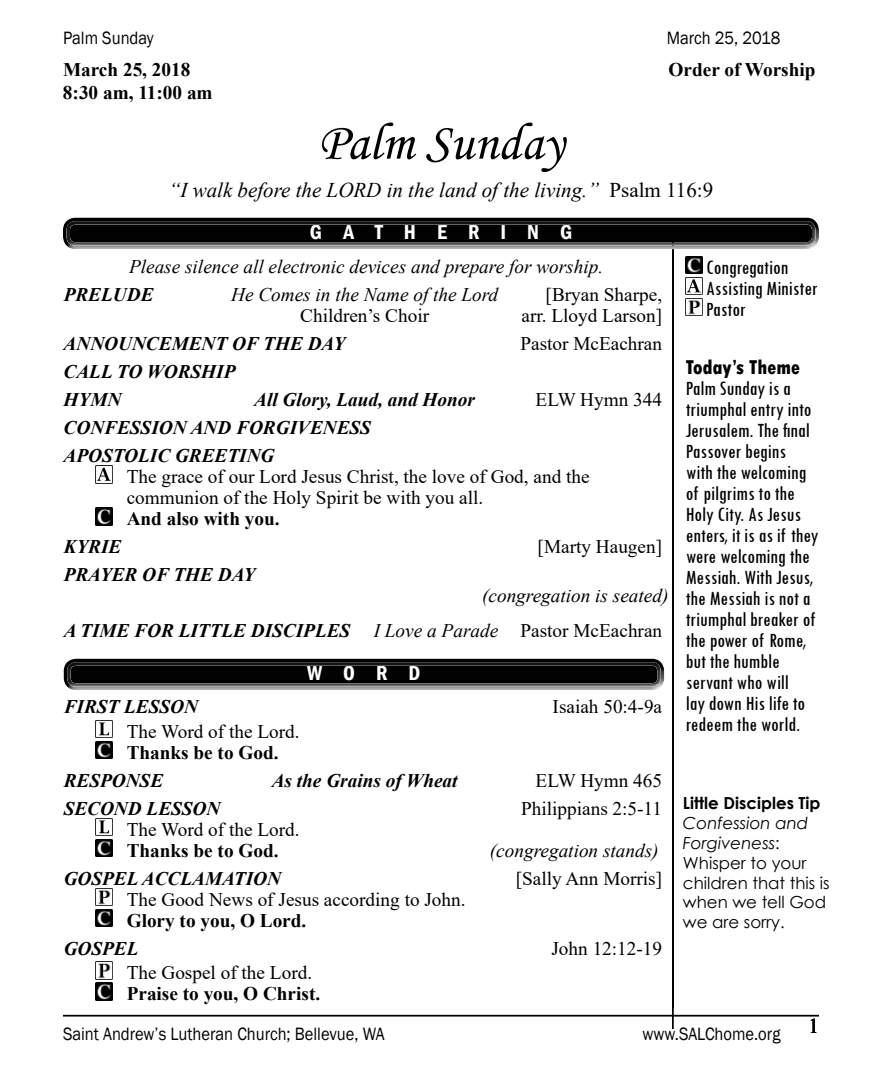
<style>
.page{position:relative;width:882px;height:1071px;background:#fff}
.page>*{position:absolute;margin:0;border:0;box-sizing:border-box;transform-origin:0 0}
.t1{font:52.5px "Monotype Corsiva";color:#000}
.t2{font:condensed 21px/21px "Tw Cen";color:#000}
.t3{font:italic 21px "Times New Roman";color:#000}
.t4{font:600 condensed 21px "Franklin Gothic";letter-spacing:1em;color:#fff}
.t5{font:800 condensed 21px "Tw Cen";color:#000}
.t6{font:21px "Times New Roman";color:#000}
.t7{font:19.25px/21px "Times New Roman";color:#000}
.t8{font:italic 700 19.25px/28px "Times New Roman";color:#000}
.t9{font:italic 19.25px/35px "Times New Roman";color:#000}
.t10{font:700 19.25px "Times New Roman";color:#000}
.t11{font:18.38px "Franklin Gothic";color:#000;scale:.9 1}
.t12{font:16.62px/19.9px "Century Gothic";color:#000}
.t13{font:700 16.62px "Century Gothic";color:#000}
.s1{font-style:normal}
.s2{font-weight:700}
.s3{font-style:italic}
</style>
<div class="page">
<hr style="left:672px;top:63px;width:2px;height:945px;background:#000">
<div style="left:669px;top:0;width:6px;height:228px;background:#fff"></div>
<svg style="left:70px;top:248px;width:741px;height:2px"></svg>
<div style="left:55px;top:210px;width:768px;height:38px;background:#000;opacity:.75"></div>
<hr style="left:63px;top:1015px;width:756px;height:2px;background:#000">
<img style="left:95px;top:466px;width:18px;height:17px">
<img style="left:95px;top:508px;width:18px;height:17px">
<svg style="left:69px;top:688px;width:589px;height:2px"></svg>
<div style="left:62px;top:651px;width:604px;height:37px;background:#000;opacity:.75"></div>
<img style="left:95px;top:720px;width:18px;height:18px">
<img style="left:95px;top:741px;width:18px;height:18px">
<img style="left:95px;top:818px;width:18px;height:18px">
<img style="left:95px;top:839px;width:18px;height:18px">
<img style="left:95px;top:888px;width:18px;height:18px">
<img style="left:95px;top:909px;width:18px;height:18px">
<img style="left:95px;top:962px;width:18px;height:17px">
<img style="left:95px;top:983px;width:18px;height:17px">
<img style="left:685px;top:256px;width:18px;height:18px">
<img style="left:685px;top:277px;width:18px;height:18px">
<img style="left:685px;top:298px;width:18px;height:18px">
<hr style="left:672px;top:974px;width:2px;height:55px;background:#000">
<p class="t11" style="left:63px;top:27px;width:102px">Palm Sunday</p>
<p class="t11" style="left:667px;top:27px;width:128px">March 25, 2018</p>
<p class="t10" style="left:63px;top:56px;width:129px">March 25, 2018</p>
<p class="t10" style="left:669px;top:56px;width:148px">Order of Worship</p>
<p class="t10" style="left:63px;top:79px;width:151px">8:30 am, 11:00 am</p>
<h1 class="t1" style="left:318px;top:111px;width:247px">Palm Sunday</h1>
<p class="t3" style="left:169px;top:175px;width:546px">“I walk before the LORD in the land of the living.” <span class="s1">Psalm 116:9</span></p>
<p class="t4" style="left:310px;top:218px;width:264px">GATHERING</p>
<p class="t9" style="left:129px;top:249px;width:476px">Please silence all electronic devices and prepare for worship.</p>
<p class="t8" style="left:64px;top:280px;width:91px">PRELUDE</p>
<p class="t9" style="left:231px;top:277px;width:269px">He Comes in the Name of the Lord</p>
<p class="t7" style="left:546px;top:284px;width:118px">[Bryan Sharpe,</p>
<p class="t7" style="left:300px;top:305px;width:130px">Children’s Choir</p>
<p class="t7" style="left:522px;top:305px;width:142px">arr. Lloyd Larson]</p>
<p class="t8" style="left:64px;top:329px;width:283px">ANNOUNCEMENT OF THE DAY</p>
<p class="t7" style="left:520px;top:333px;width:143px">Pastor McEachran</p>
<p class="t8" style="left:64px;top:357px;width:173px">CALL TO WORSHIP<br>HYMN</p>
<p class="t8" style="left:254px;top:385px;width:222px">All Glory, Laud, and Honor</p>
<p class="t7" style="left:536px;top:389px;width:128px">ELW Hymn 344</p>
<p class="t8" style="left:64px;top:413px;width:309px">CONFESSION AND FORGIVENESS<br>APOSTOLIC GREETING</p>
<p class="t7" style="left:127px;top:466px;width:464px">The grace of our Lord Jesus Christ, the love of God, and the communion of the Holy Spirit be with you all.</p>
<p class="t10" style="left:127px;top:505px;width:154px">And also with you.</p>
<p class="t8" style="left:64px;top:532px;width:59px">KYRIE</p>
<p class="t7" style="left:538px;top:536px;width:126px">[Marty Haugen]</p>
<p class="t8" style="left:64px;top:560px;width:193px">PRAYER OF THE DAY</p>
<p class="t9" style="left:64px;top:578px;width:606px;text-indent:418px">(congregation is seated)<br><span class="s2">A TIME FOR LITTLE DISCIPLES</span> I Love a Parade <span class="s1">Pastor McEachran</span></p>
<p class="t4" style="left:307px;top:659px;width:115px">WORD</p>
<p class="t8" style="left:64px;top:692px;width:136px">FIRST LESSON</p>
<p class="t7" style="left:553px;top:695px;width:111px">Isaiah 50:4-9a</p>
<p class="t7" style="left:127px;top:720px;width:174px">The Word of the Lord.</p>
<p class="t10" style="left:127px;top:738px;width:153px">Thanks be to God.</p>
<p class="t8" style="left:64px;top:766px;width:101px">RESPONSE</p>
<p class="t8" style="left:272px;top:766px;width:187px">As the Grains of Wheat</p>
<p class="t7" style="left:536px;top:769px;width:128px">ELW Hymn 465</p>
<p class="t8" style="left:64px;top:794px;width:158px">SECOND LESSON</p>
<p class="t7" style="left:521px;top:797px;width:142px">Philippians 2:5-11</p>
<p class="t7" style="left:127px;top:818px;width:174px">The Word of the Lord.</p>
<p class="t10" style="left:127px;top:836px;width:153px">Thanks be to God.</p>
<p class="t9" style="left:490px;top:832px;width:170px">(congregation stands)</p>
<p class="t8" style="left:64px;top:864px;width:219px">GOSPEL ACCLAMATION</p>
<p class="t7" style="left:516px;top:867px;width:148px">[Sally Ann Morris]</p>
<p class="t7" style="left:127px;top:888px;width:340px">The Good News of Jesus according to John.</p>
<p class="t10" style="left:127px;top:906px;width:181px">Glory to you, O Lord.</p>
<p class="t8" style="left:64px;top:934px;width:76px">GOSPEL</p>
<p class="t7" style="left:552px;top:937px;width:112px">John 12:12-19</p>
<p class="t7" style="left:127px;top:961px;width:187px">The Gospel of the Lord.</p>
<p class="t10" style="left:127px;top:980px;width:195px">Praise to you, O Christ.</p>
<p class="t2" style="left:706px;top:256px;width:113px">Congregation<br>Assisting Minister<br>Pastor</p>
<p class="t5" style="left:686px;top:355px;width:116px">Today’s Theme</p>
<p class="t2" style="left:686px;top:377px;width:134px">Palm Sunday is a triumphal entry into<br>Jerusalem. The final<br>Passover begins with the welcoming of pilgrims to the<br>Holy City. As Jesus enters, it is as if they were welcoming the<br>Messiah. With Jesus, the Messiah is not a triumphal breaker of the power of Rome, but the humble servant who will<br>lay down His life to redeem the world.</p>
<p class="t13" style="left:683px;top:790px;width:139px">Little Disciples Tip</p>
<p class="t12" style="left:683px;top:812px;width:148px"><span class="s3">Confession and<br>Forgiveness</span>:<br>Whisper to your children that this is when we tell God we are sorry.</p>
<p class="t11" style="left:63px;top:1022px;width:359px">Saint Andrew’s Lutheran Church; Bellevue, WA</p>
<p class="t11" style="left:643px;top:1022px;width:155px">www.SALChome.org</p>
<p class="t6" style="left:808px;top:1011px;width:12px">1</p>
</div>
